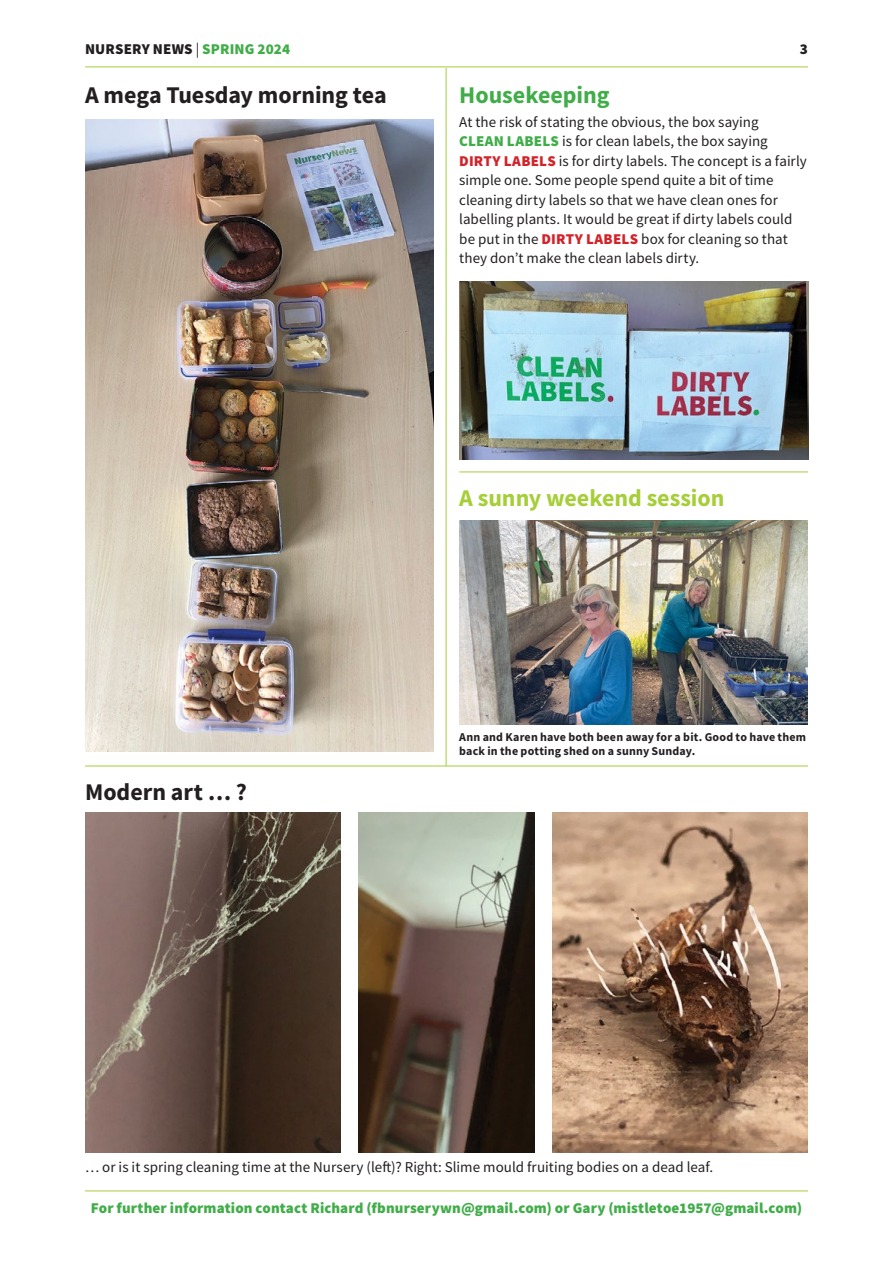
<style>
.page{position:relative;width:893px;height:1263px;background:#fff}
.page>*{position:absolute;margin:0;border:0;box-sizing:border-box;transform-origin:0 0}
.t1{font:700 24px "Source Sans Pro";color:#231f20}
.t2{font:700 24px "Source Sans Pro";color:#a6ce39}
.t3{font:700 24px "Source Sans Pro";color:#41ad49}
.t4{font:15px/19.5px "Source Sans Pro";color:#231f20}
.t5{font:900 15px "Source Sans Pro";letter-spacing:.005em;color:#41ad49}
.t6{font:900 15px "Source Sans Pro";letter-spacing:.01em;color:#231f20}
.t7{font:700 12px/13.5px "Source Sans Pro";letter-spacing:.015em;color:#231f20}
.s1{font-weight:400}
.s2{color:#41ad49}
.s3{font-weight:900;color:#41ad49}
.s4{font-weight:900;color:#d2232a}
</style>
<div class="page">
<hr style="left:85px;top:67px;width:723px;height:1px;background:#a6ce39">
<hr style="left:85px;top:1190px;width:723px;height:1px;background:#a6ce39">
<img style="left:85px;top:812px;width:255px;height:340px">
<img style="left:552px;top:812px;width:256px;height:340px">
<hr style="left:85px;top:766px;width:723px;height:1px;background:#a6ce39">
<hr style="left:446px;top:68px;width:1px;height:698px;background:#a6ce39">
<img style="left:358px;top:812px;width:176px;height:340px">
<img style="left:85px;top:119px;width:349px;height:632px">
<img style="left:459px;top:521px;width:349px;height:203px">
<hr style="left:459px;top:472px;width:349px;height:1px;background:#a6ce39">
<img style="left:459px;top:281px;width:349px;height:178px">
<p class="t6" style="left:85px;top:38px;width:207px">NURSERY NEWS <span class="s1">|</span> <span class="s2">SPRING 2024</span></p>
<p class="t6" style="left:800px;top:38px;width:10px">3</p>
<h1 class="t1" style="left:85px;top:79px;width:303px">A mega Tuesday morning tea</h1>
<h1 class="t3" style="left:459px;top:79px;width:152px">Housekeeping</h1>
<p class="t4" style="left:459px;top:112px;width:349px">At the risk of stating the obvious, the box saying <span class="s3">CLEAN LABELS</span> is for clean labels, the box saying <span class="s4">DIRTY LABELS</span> is for dirty labels. The concept is a fairly simple one. Some people spend quite a bit of time cleaning dirty labels so that we have clean ones for labelling plants. It would be great if dirty labels could be put in the <span class="s4">DIRTY LABELS</span> box for cleaning so that they don’t make the clean labels dirty.</p>
<h1 class="t1" style="left:85px;top:776px;width:164px">Modern art … ?</h1>
<h1 class="t2" style="left:459px;top:482px;width:267px">A sunny weekend session</h1>
<p class="t7" style="left:459px;top:730px;width:348px">Ann and Karen have both been away for a bit. Good to have them back in the potting shed on a sunny Sunday.</p>
<p class="t4" style="left:85px;top:1157px;width:630px">… or is it spring cleaning time at the Nursery (left)? Right: Slime mould fruiting bodies on a dead leaf.</p>
<p class="t5" style="left:91px;top:1197px;width:713px">For further information contact Richard (fbnurserywn@gmail.com) or Gary (mistletoe1957@gmail.com)</p>
</div>
